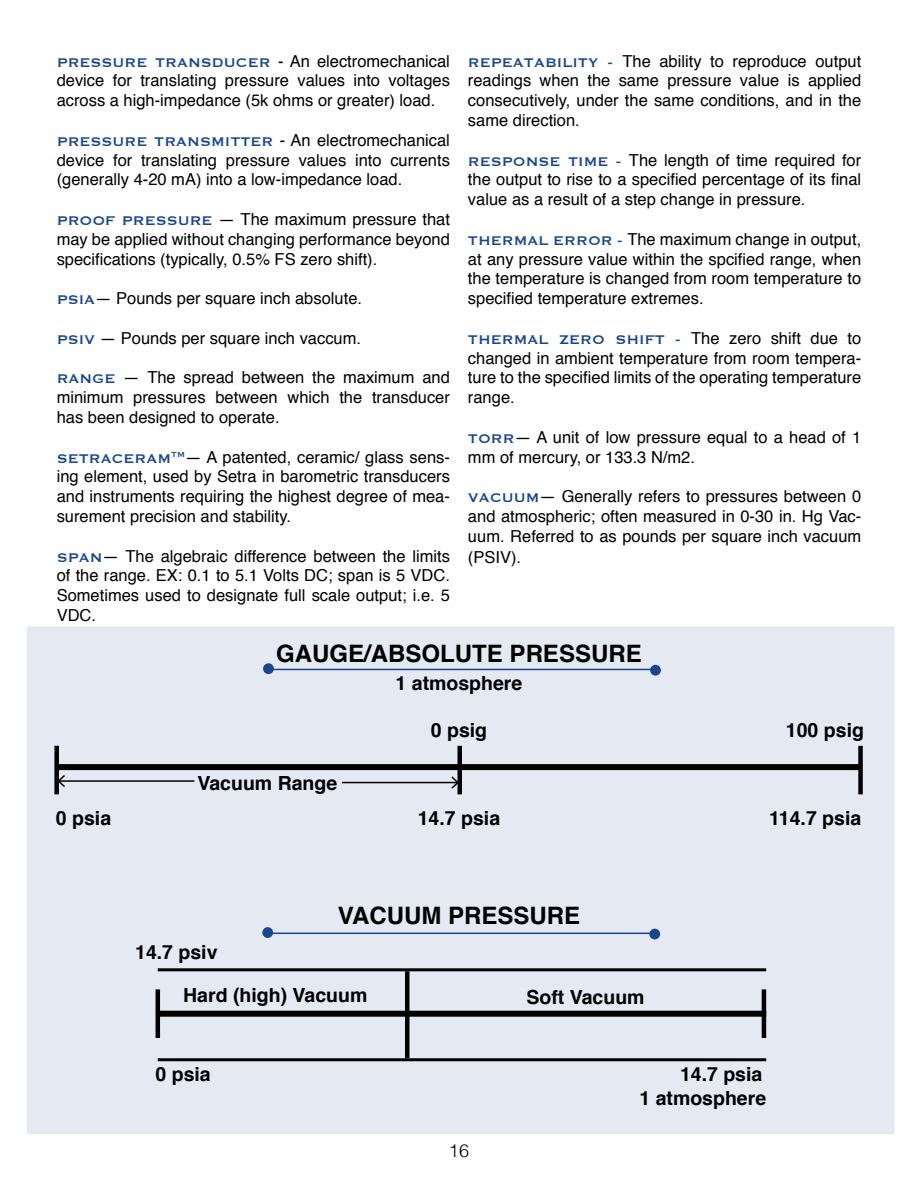
<style>
.page{position:relative;width:918px;height:1188px;background:#fff}
.page>*{position:absolute;margin:0;border:0;box-sizing:border-box;transform-origin:0 0}
.t1{font:700 24px "Helvetica";color:#000}
.t2{font:700 19.5px/23.5px "Helvetica";color:#000;text-align:right}
.t3{font:300 18px "Helvetica";color:#000}
.t4{font:16.5px/19.8px "Helvetica";color:#000;text-align:justify}
.t5{font:16.5px "Copperplate";color:#19468d}
.s1{font-family:"Copperplate";color:#19468d}
.s2{font-family:"Helvetica";color:#000}
</style>
<div class="page">
<div style="left:27px;top:626px;width:868px;height:508px;background:#e4e9f2"></div>
<div style="left:57px;top:764px;width:804px;height:6px;background:#000"></div>
<div style="left:54px;top:746px;width:5px;height:48px;background:#000"></div>
<hr style="left:458px;top:746px;width:4px;height:48px;background:#000">
<div style="left:858px;top:746px;width:5px;height:48px;background:#000"></div>
<hr style="left:59px;top:780px;width:135px;height:2px;background:#000">
<svg style="left:58px;top:773px;width:9px;height:16px"></svg>
<hr style="left:342px;top:782px;width:116px;height:1px;background:#000">
<svg style="left:450px;top:775px;width:8px;height:15px"></svg>
<div style="left:158px;top:1011px;width:608px;height:6px;background:#000"></div>
<hr style="left:158px;top:968px;width:608px;height:3px;background:#000">
<hr style="left:158px;top:1058px;width:608px;height:3px;background:#000">
<hr style="left:156px;top:989px;width:4px;height:49px;background:#000">
<hr style="left:762px;top:989px;width:4px;height:49px;background:#000">
<div style="left:405px;top:971px;width:5px;height:87px;background:#000"></div>
<hr style="left:268px;top:669px;width:388px;height:1px;background:#1a468d">
<div style="left:264px;top:664px;width:9px;height:9px;background:#1a468d;border-radius:50%"></div>
<div style="left:263px;top:663px;width:11px;height:11px;border:2px solid #1a468d;border-radius:50%"></div>
<div style="left:651px;top:666px;width:9px;height:9px;background:#1a468d;border-radius:50%"></div>
<div style="left:650px;top:665px;width:11px;height:11px;border:2px solid #1a468d;border-radius:50%"></div>
<hr style="left:268px;top:933px;width:387px;height:1px;background:#1a468d">
<div style="left:263px;top:928px;width:9px;height:9px;background:#1a468d;border-radius:50%"></div>
<div style="left:262px;top:927px;width:11px;height:11px;border:2px solid #1a468d;border-radius:50%"></div>
<div style="left:650px;top:929px;width:9px;height:10px;background:#1a468d;border-radius:50%"></div>
<div style="left:649px;top:929px;width:11px;height:10px;border:2px solid #1a468d;border-radius:50%"></div>
<p class="t4" style="left:57px;top:51px;width:395px"><span class="s1">PRESSURE TRANSDUCER</span> - An electromechanical device for translating pressure values into voltages across a high-impedance (5k ohms or greater) load.</p>
<p class="t4" style="left:57px;top:131px;width:395px"><span class="s1">PRESSURE TRANSMITTER</span> - An electromechanical device for translating pressure values into currents (generally 4-20 mA) into a low-impedance load.</p>
<p class="t4" style="left:57px;top:210px;width:395px"><span class="s1">PROOF PRESSURE</span> — The maximum pressure that may be applied without changing performance beyond specifications (typically, 0.5% FS zero shift).</p>
<p class="t4" style="left:57px;top:289px;width:307px"><span class="s1">PSIA</span>— Pounds per square inch absolute.</p>
<p class="t4" style="left:57px;top:329px;width:306px"><span class="s1">PSIV</span> — Pounds per square inch vaccum.</p>
<p class="t4" style="left:57px;top:368px;width:395px"><span class="s1">RANGE</span> — The spread between the maximum and minimum pressures between which the transducer has been designed to operate.</p>
<p class="t4" style="left:57px;top:447px;width:395px"><span class="s1">SETRACERAM</span><sup>TM</sup>— A patented, ceramic/ glass sens&shy;ing element, used by Setra in barometric transducers and instruments requiring the highest degree of mea&shy;surement precision and stability.</p>
<p class="t4" style="left:57px;top:546px;width:395px"><span class="s1">SPAN</span>— The algebraic difference between the limits of the range. EX: 0.1 to 5.1 Volts DC; span is 5 VDC.<br>Sometimes used to designate full scale output; i.e. 5<br>VDC.</p>
<p class="t4" style="left:468px;top:51px;width:395px"><span class="s1">REPEATABILITY -</span> The ability to reproduce output readings when the same pressure value is applied consecutively, under the same conditions, and in the same direction.</p>
<p class="t4" style="left:468px;top:150px;width:395px"><span class="s1">RESPONSE TIME -</span> The length of time required for the output to rise to a specified percentage of its final value as a result of a step change in pressure.</p>
<p class="t4" style="left:468px;top:230px;width:395px"><span class="s1">THERMAL ERROR -</span> The maximum change in output, at any pressure value within the spcified range, when the temperature is changed from room temperature to specified temperature extremes.</p>
<p class="t5" style="left:468px;top:329px;width:395px">THERMAL ZERO SHIFT - <span class="s2">The zero shift due to</span></p>
<p class="t4" style="left:468px;top:348px;width:395px">changed in ambient temperature from room tempera&shy;ture to the specified limits of the operating temperature range.</p>
<p class="t4" style="left:468px;top:428px;width:395px"><span class="s1">TORR</span>— A unit of low pressure equal to a head of 1 mm of mercury, or 133.3 N/m2.</p>
<p class="t4" style="left:468px;top:487px;width:395px"><span class="s1">VACUUM</span>— Generally refers to pressures between 0 and atmospheric; often measured in 0-30 in. Hg Vac&shy;uum. Referred to as pounds per square inch vacuum</p>
<p class="t4" style="left:468px;top:548px;width:55px">(PSIV).</p>
<h1 class="t1" style="left:276px;top:634px;width:367px">GAUGE/ABSOLUTE PRESSURE</h1>
<p class="t2" style="left:396px;top:672px;width:128px">1 atmosphere</p>
<p class="t2" style="left:197px;top:771px;width:141px">Vacuum Range</p>
<p class="t2" style="left:431px;top:719px;width:58px">0 psig</p>
<p class="t2" style="left:786px;top:719px;width:80px">100 psig</p>
<p class="t2" style="left:56px;top:807px;width:57px">0 psia</p>
<p class="t2" style="left:418px;top:807px;width:84px">14.7 psia</p>
<p class="t2" style="left:769px;top:807px;width:94px">114.7 psia</p>
<h1 class="t1" style="left:338px;top:896px;width:244px">VACUUM PRESSURE</h1>
<p class="t2" style="left:135px;top:940px;width:84px">14.7 psiv</p>
<p class="t2" style="left:183px;top:984px;width:186px">Hard (high) Vacuum</p>
<p class="t2" style="left:527px;top:986px;width:120px">Soft Vacuum</p>
<p class="t2" style="left:156px;top:1063px;width:57px">0 psia</p>
<p class="t2" style="left:639px;top:1063px;width:128px">14.7 psia<br>1 atmosphere</p>
<p class="t3" style="left:449px;top:1136px;width:22px">16</p>
</div>
